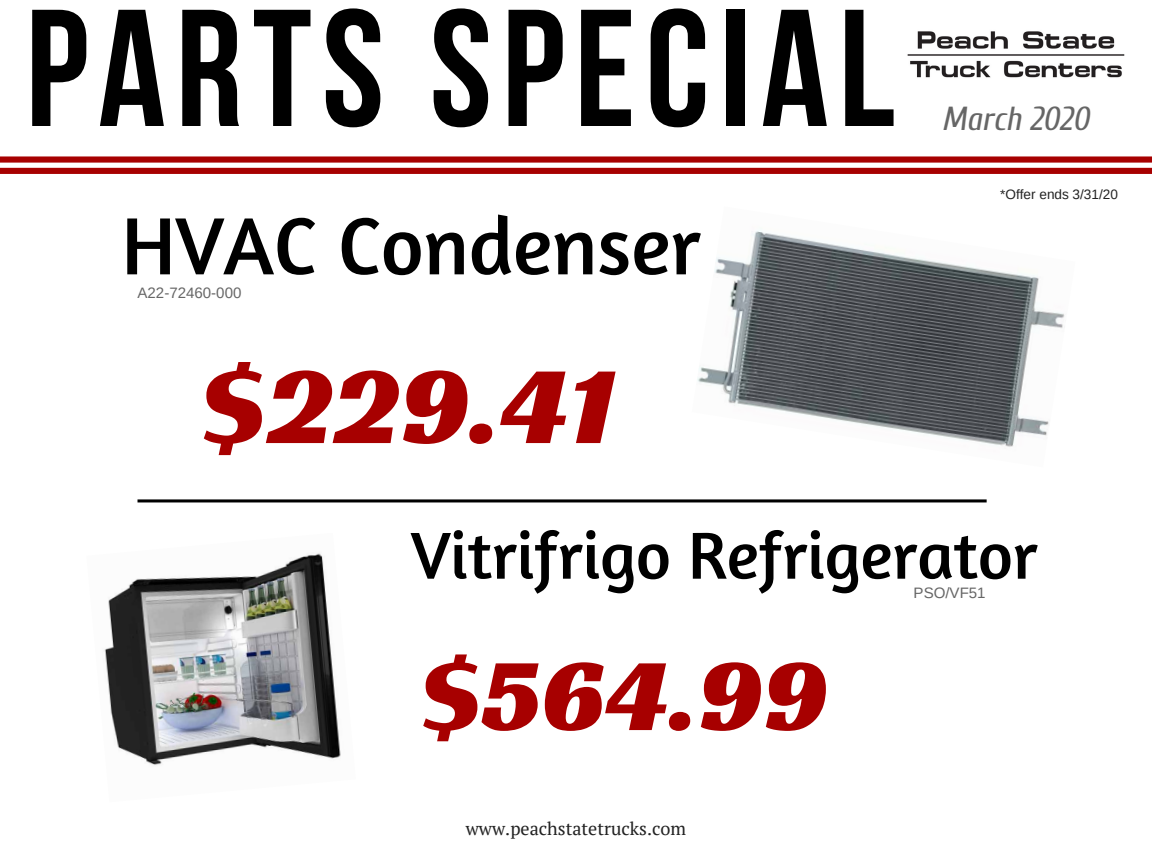
<style>
.page{position:relative;width:1152px;height:864px;background:#fff}
.page>*{position:absolute;margin:0;border:0;box-sizing:border-box;transform-origin:0 0}
.t1{font:166.05px "Bebas Neue Cyrillic";letter-spacing:.06em;color:#000}
.t2{font:112.65px "Racing Sans One";color:#a70000}
.t3{font:105px "Racing Sans One";color:#a70000}
.t4{font:82.5px "Amaranth";color:#000}
.t5{font:67.5px "Amaranth";color:#000}
.t6{font:italic 33.15px "Cuprum";color:#666}
.t7{font:18.15px "PT Serif";color:#222}
.t8{font:15.15px "Arimo";color:#666}
.t9{font:13.65px "Arimo";color:#222}
</style>
<div class="page">
<svg style="left:0;top:156px;width:1152px;height:18px"></svg>
<svg style="left:138px;top:499px;width:849px;height:3px;background:#242424"></svg>
<img style="left:697px;top:231px;width:368px;height:216px">
<img style="left:104px;top:553px;width:237px;height:213px">
<img style="left:907px;top:31px;width:218px;height:47px">
<h1 class="t1" style="left:26px;top:1px;width:871px">PARTS SPECIAL</h1>
<h3 class="t4" style="left:122px;top:194px;width:581px">HVAC Condenser</h3>
<p class="t8" style="left:138px;top:284px;width:105px">A22-72460-000</p>
<h2 class="t2" style="left:199px;top:333px;width:416px">$229.41</h2>
<h3 class="t6" style="left:942px;top:101px;width:149px">March 2020</h3>
<p class="t9" style="left:1000px;top:186px;width:119px">*Offer ends 3/31/20</p>
<h3 class="t5" style="left:411px;top:513px;width:628px">Vitrifrigo Refrigerator</h3>
<p class="t8" style="left:914px;top:585px;width:74px">PSO/VF51</p>
<h3 class="t3" style="left:419px;top:628px;width:410px">$564.99</h3>
<p class="t7" style="left:466px;top:816px;width:222px">www.peachstatetrucks.com</p>
</div>
